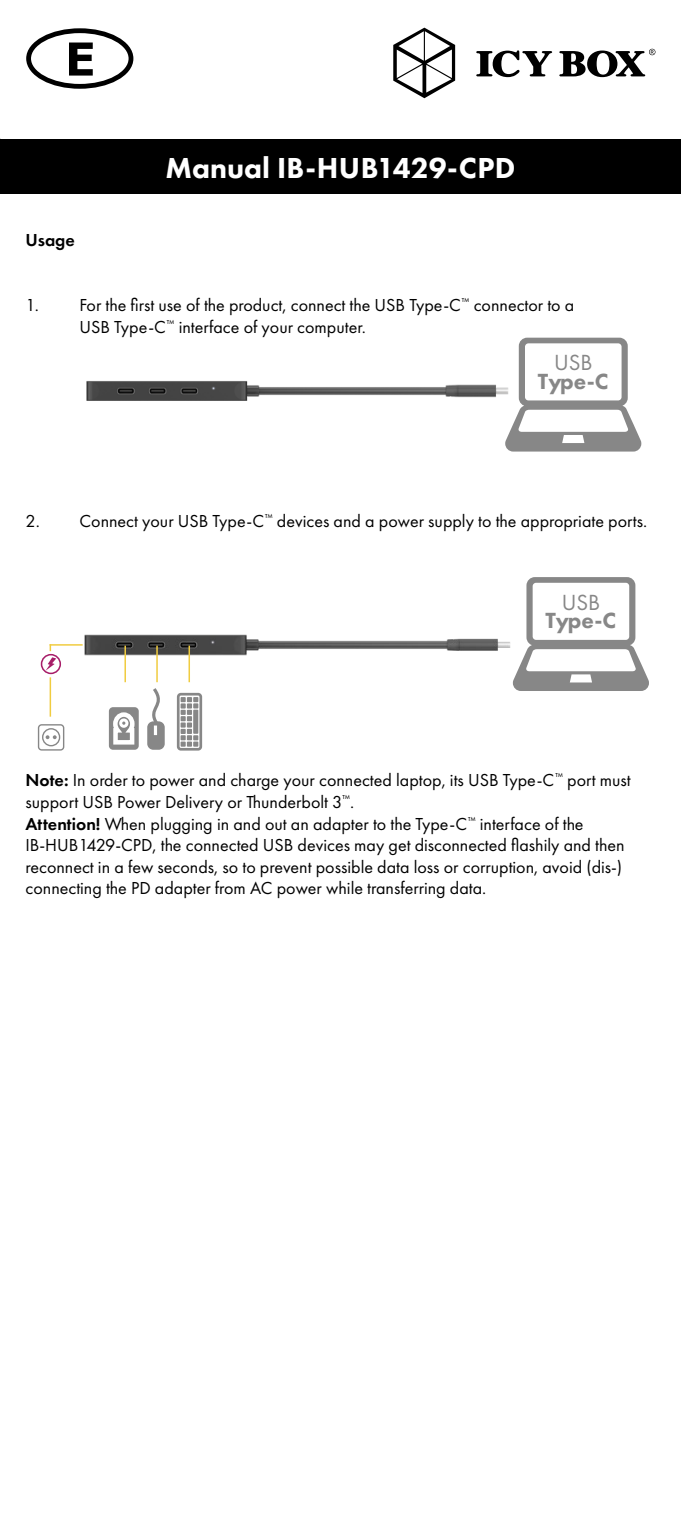
<style>
.page{position:relative;width:681px;height:1531px;background:#fff}
.page>*{position:absolute;margin:0;border:0;box-sizing:border-box;transform-origin:0 0}
.t1{font:800 30px "Futura PT";color:#fff}
.t2{font:800 22.8px "Futura PT";color:#878787}
.t3{font:22.8px "Futura PT";color:#878787}
.t4{font:18px/21.6px "Futura PT";color:#000}
.t5{font:600 18px "Futura PT";color:#000}
.s1{font-weight:600}
</style>
<div class="page">
<div style="left:26px;top:28px;width:107px;height:61px;border:5px solid #000;border-radius:50%"></div>
<svg style="left:69px;top:43px;width:24px;height:33px"></svg>
<svg style="left:393px;top:28px;width:62px;height:70px"></svg>
<svg style="left:476px;top:49px;width:179px;height:28px"></svg>
<div style="left:0;top:139px;width:680px;height:55px;background:#000"></div>
<img style="left:86px;top:381px;width:417px;height:20px">
<img style="left:84px;top:634px;width:426px;height:22px">
<hr style="left:50px;top:644px;width:33px;height:2px;background:#f0cc40">
<hr style="left:50px;top:677px;width:1px;height:40px;background:#f0cc40">
<hr style="left:124px;top:646px;width:2px;height:36px;background:#f0cc40">
<hr style="left:156px;top:646px;width:2px;height:36px;background:#f0cc40">
<hr style="left:188px;top:646px;width:2px;height:36px;background:#f0cc40">
<svg style="left:37px;top:724px;width:28px;height:27px"></svg>
<div style="left:147px;top:721px;width:18px;height:29px;background:#878787;border-radius:6px"></div>
<svg style="left:147px;top:688px;width:18px;height:47px"></svg>
<div style="left:177px;top:693px;width:25px;height:57px;border:3px solid #878787;border-radius:3px"></div>
<svg style="left:180px;top:697px;width:18px;height:50px"></svg>
<svg style="left:510px;top:577px;width:139px;height:114px"></svg>
<svg style="left:41px;top:654px;width:20px;height:20px"></svg>
<div style="left:41px;top:654px;width:20px;height:20px;border:2px solid #a71d68;border-radius:50%"></div>
<svg style="left:46px;top:657px;width:10px;height:14px"></svg>
<div style="left:109px;top:707px;width:30px;height:43px;background:#878787;border-radius:4px"></div>
<svg style="left:113px;top:712px;width:22px;height:33px"></svg>
<svg style="left:118px;top:718px;width:11px;height:10px"></svg>
<div style="left:119px;top:718px;width:9px;height:10px;border:3px solid #fff;border-radius:50%"></div>
<svg style="left:503px;top:337px;width:139px;height:115px"></svg>
<p class="t5" style="left:26px;top:229px;width:51px">Usage</p>
<h1 class="t1" style="left:165px;top:149px;width:351px">Manual IB-HUB1429-CPD</h1>
<p class="t4" style="left:80px;top:294px;width:496px;text-indent:-54px">1. For the first use of the product, connect the USB Type-C<sup>™</sup> connector to a<br>USB Type-C<sup>™</sup> interface of your computer.</p>
<p class="t3" style="left:553px;top:349px;width:40px">USB</p>
<p class="t2" style="left:537px;top:367px;width:72px">Type-C</p>
<p class="t4" style="left:26px;top:510px;width:623px">2. Connect your USB Type-C<sup>™</sup> devices and a power supply to the appropriate ports.</p>
<p class="t3" style="left:561px;top:588px;width:40px">USB</p>
<p class="t2" style="left:545px;top:606px;width:72px">Type-C</p>
<p class="t4" style="left:26px;top:769px;width:606px"><span class="s1">Note:</span> In order to power and charge your connected laptop, its USB Type-C<sup>™</sup> port must support USB Power Delivery or Thunderbolt 3<sup>™</sup>.<br><span class="s1">Attention!</span> When plugging in and out an adapter to the Type-C<sup>™</sup> interface of the IB-HUB1429-CPD, the connected USB devices may get disconnected flashily and then reconnect in a few seconds, so to prevent possible data loss or corruption, avoid (dis-) connecting the PD adapter from AC power while transferring data.</p>
</div>
